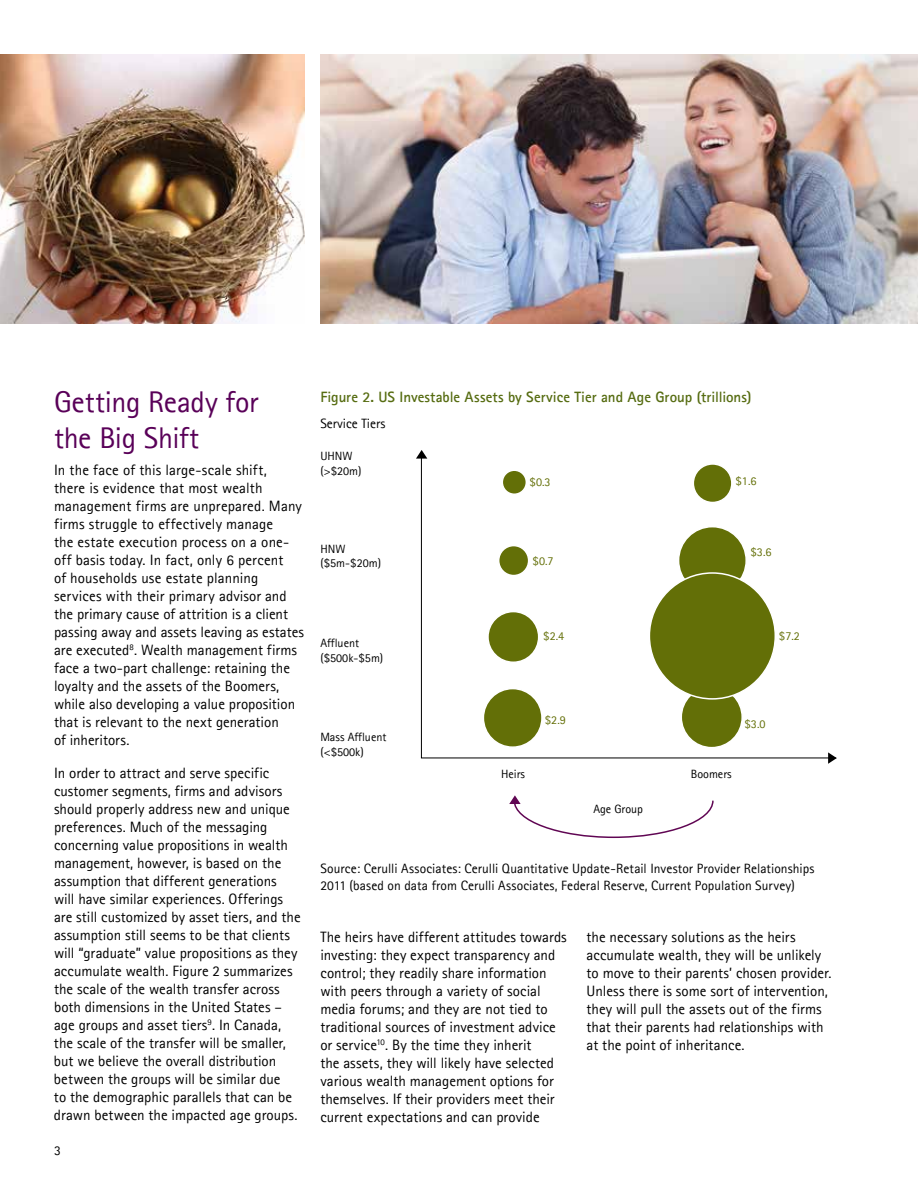
<style>
.page{position:relative;width:918px;height:1188px;background:#fff}
.page>*{position:absolute;margin:0;border:0;box-sizing:border-box;transform-origin:0 0}
.t1{font:30px/36px "Agfa Rotis Sans Serif";letter-spacing:-.01em;color:#590058}
.t2{font:15px/18px "Agfa Rotis Sans Serif";color:#000}
.t3{font:700 15px "Agfa Rotis Sans Serif";color:#566c11}
.t4{font:13.5px/16.2px "Agfa Rotis Sans Serif";letter-spacing:.005em;color:#000}
.t5{font:12px/14.4px "Agfa Rotis Sans Serif";color:#000}
.t6{font:12px "Agfa Rotis Sans Serif";color:#636f07}
</style>
<div class="page">
<img style="left:320px;top:54px;width:598px;height:270px">
<img style="left:0;top:54px;width:304px;height:270px">
<svg style="left:421px;top:458px;width:407px;height:301px"></svg>
<svg style="left:416px;top:450px;width:11px;height:9px"></svg>
<svg style="left:828px;top:752px;width:9px;height:12px"></svg>
<div style="left:483px;top:689px;width:59px;height:58px;background:#636f07;border-radius:50%"></div>
<div style="left:483px;top:688px;width:60px;height:60px;border:2px solid #fff;border-radius:50%"></div>
<div style="left:488px;top:612px;width:51px;height:50px;background:#636f07;border-radius:50%"></div>
<div style="left:487px;top:611px;width:52px;height:52px;border:2px solid #fff;border-radius:50%"></div>
<div style="left:499px;top:546px;width:30px;height:30px;background:#636f07;border-radius:50%"></div>
<div style="left:498px;top:545px;width:31px;height:31px;border:2px solid #fff;border-radius:50%"></div>
<div style="left:693px;top:464px;width:39px;height:38px;background:#636f07;border-radius:50%"></div>
<div style="left:693px;top:463px;width:40px;height:40px;border:2px solid #fff;border-radius:50%"></div>
<div style="left:649px;top:573px;width:126px;height:126px;background:#636f07;border-radius:50%"></div>
<svg style="left:509px;top:795px;width:205px;height:44px"></svg>
<h1 class="t1" style="left:54px;top:384px;width:206px">Getting Ready for the Big Shift</h1>
<p class="t2" style="left:54px;top:461px;width:252px">In the face of this large-scale shift,<br>there is evidence that most wealth management firms are unprepared. Many firms struggle to effectively manage<br>the estate execution process on a one&shy;off basis today. In fact, only 6 percent<br>of households use estate planning services with their primary advisor and the primary cause of attrition is a client passing away and assets leaving as estates are executed<sup>8</sup>. Wealth management firms face a two-part challenge: retaining the loyalty and the assets of the Boomers, while also developing a value proposition that is relevant to the next generation<br>of inheritors.</p>
<p class="t2" style="left:54px;top:763px;width:248px">In order to attract and serve specific customer segments, firms and advisors should properly address new and unique preferences. Much of the messaging concerning value propositions in wealth management, however, is based on the assumption that different generations will have similar experiences. Offerings are still customized by asset tiers, and the assumption still seems to be that clients will “graduate” value propositions as they accumulate wealth. Figure 2 summarizes the scale of the wealth transfer across both dimensions in the United States – age groups and asset tiers<sup>9</sup>. In Canada, the scale of the transfer will be smaller, but we believe the overall distribution between the groups will be similar due<br>to the demographic parallels that can be drawn between the impacted age groups.</p>
<p class="t4" style="left:54px;top:1142px;width:8px">3</p>
<p class="t3" style="left:320px;top:387px;width:433px">Figure 2. US Investable Assets by Service Tier and Age Group (trillions)</p>
<p class="t4" style="left:320px;top:416px;width:66px">Service Tiers</p>
<p class="t5" style="left:320px;top:449px;width:43px">UHNW (&gt;$20m)</p>
<p class="t5" style="left:320px;top:541px;width:62px">HNW ($5m-$20m)</p>
<p class="t5" style="left:320px;top:636px;width:64px">Affluent ($500k-$5m)</p>
<p class="t5" style="left:320px;top:730px;width:68px">Mass Affluent (&lt;$500k)</p>
<p class="t6" style="left:530px;top:474px;width:23px">$0.3</p>
<p class="t6" style="left:735px;top:474px;width:23px">$1.6</p>
<p class="t6" style="left:533px;top:553px;width:23px">$0.7</p>
<p class="t6" style="left:750px;top:545px;width:23px">$3.6</p>
<p class="t6" style="left:543px;top:629px;width:23px">$2.4</p>
<p class="t6" style="left:779px;top:629px;width:23px">$7.2</p>
<p class="t6" style="left:545px;top:713px;width:23px">$2.9</p>
<p class="t6" style="left:744px;top:717px;width:23px">$3.0</p>
<p class="t5" style="left:501px;top:767px;width:25px">Heirs</p>
<p class="t5" style="left:691px;top:767px;width:42px">Boomers</p>
<p class="t5" style="left:593px;top:802px;width:51px">Age Group</p>
<p class="t4" style="left:320px;top:861px;width:495px">Source: Cerulli Associates: Cerulli Quantitative Update-Retail Investor Provider Relationships<br>2011 (based on data from Cerulli Associates, Federal Reserve, Current Population Survey)</p>
<p class="t2" style="left:320px;top:928px;width:248px">The heirs have different attitudes towards investing: they expect transparency and control; they readily share information with peers through a variety of social media forums; and they are not tied to traditional sources of investment advice or service<sup>10</sup>. By the time they inherit<br>the assets, they will likely have selected various wealth management options for themselves. If their providers meet their current expectations and can provide</p>
<p class="t2" style="left:587px;top:928px;width:246px">the necessary solutions as the heirs accumulate wealth, they will be unlikely to move to their parents’ chosen provider.<br>Unless there is some sort of intervention, they will pull the assets out of the firms that their parents had relationships with at the point of inheritance.</p>
</div>
